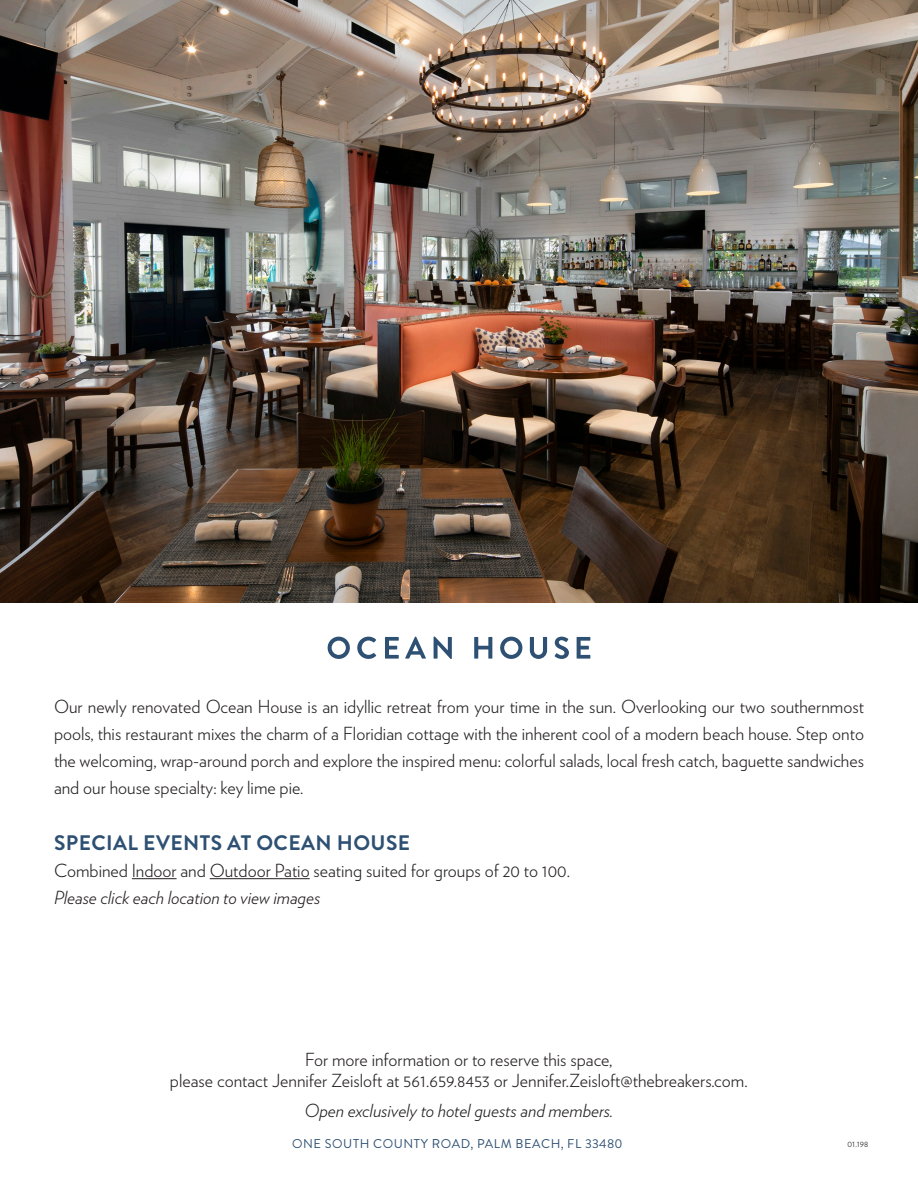
<style>
.page{position:relative;width:918px;height:1188px;background:#fff}
.page>*{position:absolute;margin:0;border:0;box-sizing:border-box;transform-origin:0 0}
.t1{font:700 21px "Brandon Grotesque";letter-spacing:.02em;color:#2e5072}
.t2{font:300 18px/27px "Verlag";color:#231f20;text-align:center}
.t3{font:italic 300 18px "Verlag";color:#231f20}
.t4{font:12.75px "Brandon Grotesque";letter-spacing:.045em;color:#2e5072}
.t5{font:300 9px "Verlag";color:#231f20}
</style>
<div class="page">
<img style="left:0;top:0;width:918px;height:603px">
<hr style="left:132px;top:878px;width:45px;height:1px;background:#231f20">
<hr style="left:210px;top:878px;width:100px;height:1px;background:#231f20">
<svg style="left:328px;top:637px;width:22px;height:22px"></svg>
<svg style="left:357px;top:637px;width:19px;height:22px"></svg>
<svg style="left:385px;top:637px;width:14px;height:22px"></svg>
<svg style="left:405px;top:637px;width:21px;height:22px"></svg>
<svg style="left:434px;top:637px;width:18px;height:22px"></svg>
<svg style="left:474px;top:637px;width:18px;height:22px"></svg>
<svg style="left:500px;top:637px;width:22px;height:22px"></svg>
<svg style="left:530px;top:637px;width:17px;height:22px"></svg>
<svg style="left:555px;top:637px;width:14px;height:22px"></svg>
<svg style="left:577px;top:637px;width:13px;height:22px"></svg>
<p class="t2" style="left:54px;top:692px;width:812px;text-align:justify">Our newly renovated Ocean House is an idyllic retreat from your time in the sun. Overlooking our two southernmost pools, this restaurant mixes the charm of a Floridian cottage with the inherent cool of a modern beach house. Step onto the welcoming, wrap-around porch and explore the inspired menu: colorful salads, local fresh catch, baguette sandwiches and our house specialty: key lime pie.</p>
<p class="t1" style="left:54px;top:828px;width:358px">SPECIAL EVENTS AT OCEAN HOUSE</p>
<p class="t2" style="left:54px;top:856px;width:517px">Combined Indoor and Outdoor Patio seating suited for groups of 20 to 100.</p>
<p class="t3" style="left:54px;top:884px;width:268px">Please click each location to view images</p>
<p class="t2" style="left:170px;top:1048px;width:579px;line-height:21px">For more information or to reserve this space,<br>please contact Jennifer Zeisloft at 561.659.8453 or Jennifer.Zeisloft@thebreakers.com.</p>
<p class="t3" style="left:305px;top:1097px;width:310px">Open exclusively to hotel guests and members.</p>
<p class="t4" style="left:292px;top:1135px;width:332px">ONE SOUTH COUNTY ROAD, PALM BEACH, FL 33480</p>
<p class="t5" style="left:847px;top:1138px;width:22px">01.198</p>
</div>
